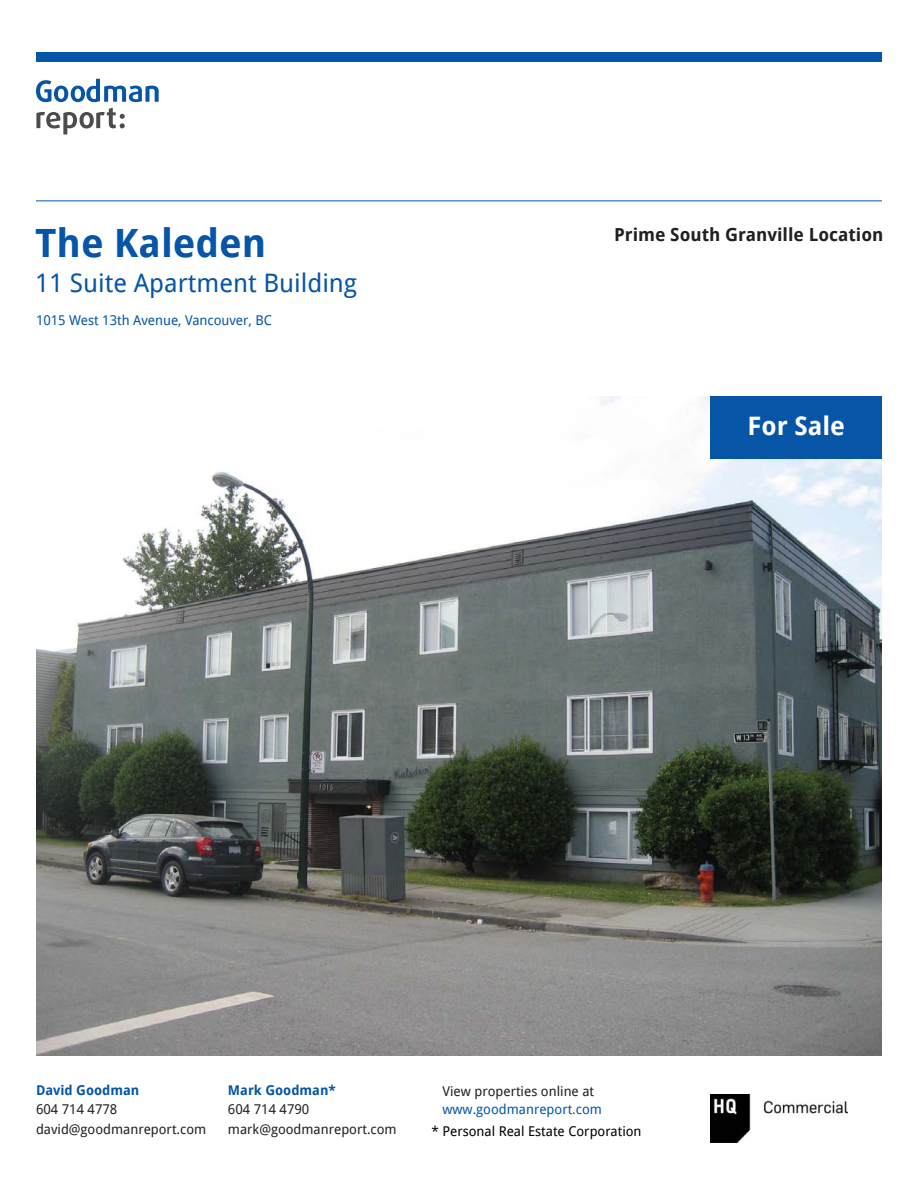
<style>
.page{position:relative;width:918px;height:1188px;background:#fff}
.page>*{position:absolute;margin:0;border:0;box-sizing:border-box;transform-origin:0 0}
.t1{font:700 39px "Droid Sans";color:#0755a6}
.t2{font:25.5px "Droid Sans";color:#0755a6}
.t3{font:700 25.5px "Droid Sans";color:#fff}
.t4{font:700 18px "Droid Sans";color:#231f20}
.Body{font:13.5px/19.5px "Droid Sans";color:#231f20}
.Body-2{font:13.5px "Droid Sans";color:#0755a6}
.t5{font:13.5px "Droid Sans";color:#000}
.s1{font-weight:700;color:#0755a6}
.s2{color:#0755a6}
</style>
<div class="page">
<img style="left:36px;top:396px;width:846px;height:660px">
<svg style="left:36px;top:79px;width:123px;height:23px"></svg>
<svg style="left:36px;top:108px;width:89px;height:26px"></svg>
<div style="left:36px;top:52px;width:846px;height:10px;background:#0755a6"></div>
<hr style="left:36px;top:201px;width:846px;height:1px;background:#0755a6">
<img style="left:711px;top:1095px;width:137px;height:48px">
<div style="left:711px;top:396px;width:171px;height:63px;background:#0755a6"></div>
<p class="t1" style="left:35px;top:215px;width:233px">The Kaleden</p>
<p class="t2" style="left:35px;top:265px;width:323px">11 Suite Apartment Building</p>
<p class="Body-2" style="left:36px;top:311px;width:237px">1015 West 13th Avenue, Vancouver, BC</p>
<p class="t4" style="left:614px;top:222px;width:271px">Prime South Granville Location</p>
<p class="t3" style="left:748px;top:408px;width:99px">For Sale</p>
<p class="Body" style="left:36px;top:1080px;width:172px"><span class="s1">David Goodman<br></span>604 714 4778 david@goodmanreport.com</p>
<p class="Body" style="left:228px;top:1080px;width:170px"><span class="s1">Mark Goodman*<br></span>604 714 4790 mark@goodmanreport.com</p>
<p class="Body" style="left:442px;top:1082px;width:161px;line-height:18px">View properties online at <span class="s2">www.goodmanreport.com</span></p>
<p class="t5" style="left:431px;top:1122px;width:212px">* Personal Real Estate Corporation</p>
</div>
